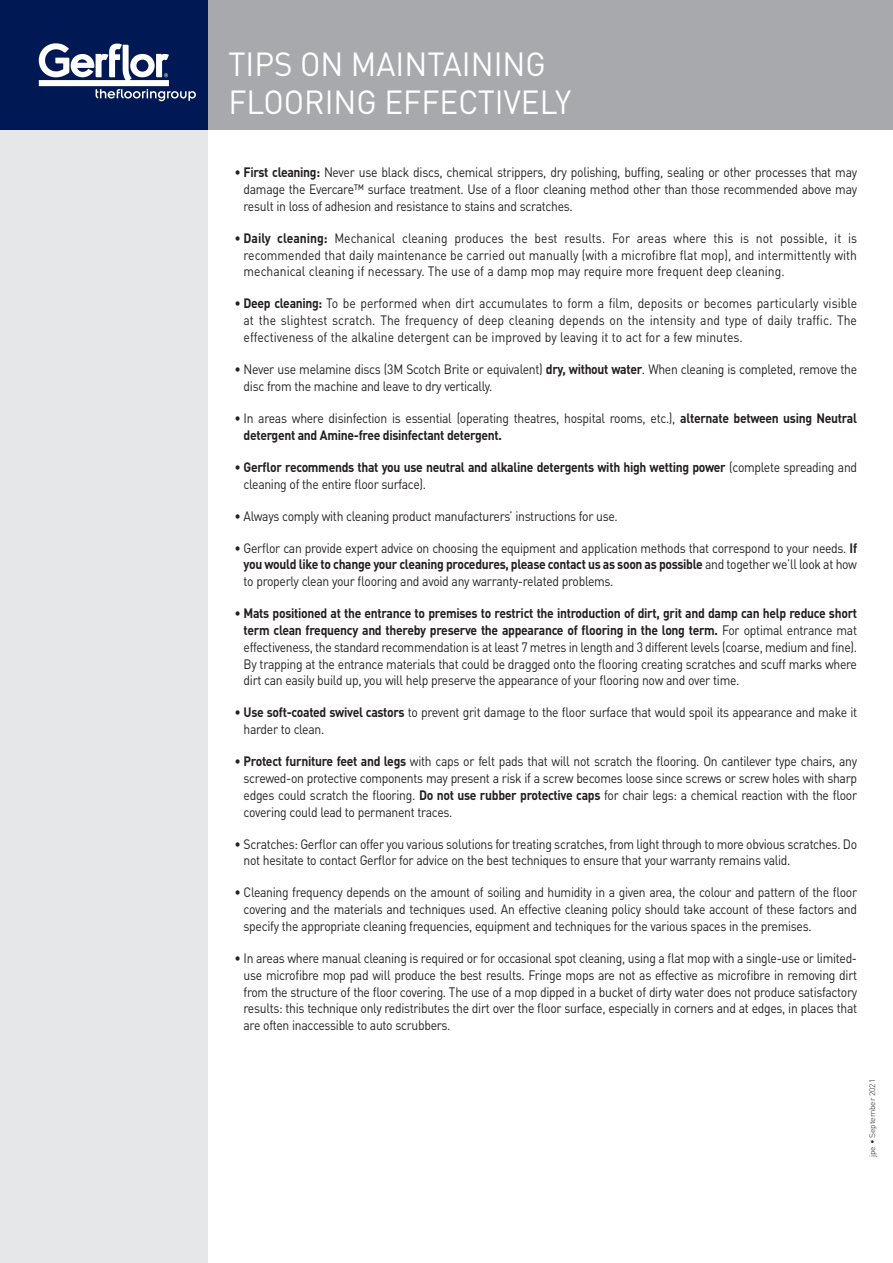
<style>
.page{position:relative;width:893px;height:1263px;background:#fff}
.page>*{position:absolute;margin:0;border:0;box-sizing:border-box;transform-origin:0 0}
.t1{font:33px/37.5px "DIN Pro";color:#fff;scale:.95 1}
.t2{font:13.5px/16.8px "DIN Pro";letter-spacing:-.025em;color:#231f20;text-align:justify;scale:.9 1}
.t3{font:700 13.5px/16.8px "DIN Pro";letter-spacing:-.025em;color:#231f20;scale:.9 1}
.t4{font:300 8.1px "DIN Pro";letter-spacing:-.01em;color:#231f20;scale:1.04 1}
.s1{font-weight:700}
.s2{font-weight:400}
</style>
<div class="page">
<div style="left:0;top:122px;width:208px;height:1141px;background:#e6e7e9"></div>
<div style="left:205px;top:0;width:688px;height:129px;background:#a8a9ad"></div>
<div style="left:0;top:0;width:208px;height:129px;background:#001954"></div>
<svg style="left:39px;top:43px;width:157px;height:58px"></svg>
<h1 class="t1" style="left:228px;top:44px;width:362px">TIPS ON MAINTAINING<br>FLOORING EFFECTIVELY</h1>
<p class="t2" style="left:244px;top:163px;width:683px;text-indent:-9px">• <span class="s1">First cleaning:</span> Never use black discs, chemical strippers, dry polishing, buffing, sealing or other processes that may damage the Evercare™ surface treatment. Use of a floor cleaning method other than those recommended above may result in loss of adhesion and resistance to stains and scratches.</p>
<p class="t2" style="left:244px;top:229px;width:683px;text-indent:-9px">• <span class="s1">Daily cleaning:</span> Mechanical cleaning produces the best results. For areas where this is not possible, it is recommended that daily maintenance be carried out manually (with a microfibre flat mop), and intermittently with mechanical cleaning if necessary. The use of a damp mop may require more frequent deep cleaning.</p>
<p class="t2" style="left:244px;top:295px;width:683px;text-indent:-9px">• <span class="s1">Deep cleaning:</span> To be performed when dirt accumulates to form a film, deposits or becomes particularly visible at the slightest scratch. The frequency of deep cleaning depends on the intensity and type of daily traffic. The effectiveness of the alkaline detergent can be improved by leaving it to act for a few minutes.</p>
<p class="t2" style="left:244px;top:360px;width:683px;text-indent:-9px">• Never use melamine discs (3M Scotch Brite or equivalent) <span class="s1">dry, without water</span>. When cleaning is completed, remove the disc from the machine and leave to dry vertically.</p>
<p class="t2" style="left:244px;top:409px;width:683px;text-indent:-9px">• In areas where disinfection is essential (operating theatres, hospital rooms, etc.), <span class="s1">alternate between using Neutral detergent and Amine-free disinfectant detergent.</span></p>
<p class="t3" style="left:244px;top:458px;width:683px;text-indent:-9px"><span class="s2">•</span> Gerflor recommends that you use neutral and alkaline detergents with high wetting power <span class="s2">(complete spreading and cleaning of the entire floor surface).</span></p>
<p class="t2" style="left:234px;top:507px;width:428px">• Always comply with cleaning product manufacturers’ instructions for use.</p>
<p class="t2" style="left:244px;top:539px;width:683px;text-indent:-9px">• Gerflor can provide expert advice on choosing the equipment and application methods that correspond to your needs. <span class="s1">If you would like to change your cleaning procedures, please contact us as soon as possible</span> and together we’ll look at how to properly clean your flooring and avoid any warranty-related problems.</p>
<p class="t2" style="left:244px;top:604px;width:683px;text-indent:-9px">• <span class="s1">Mats positioned at the entrance to premises to restrict the introduction of dirt, grit and damp can help reduce short term clean frequency and thereby preserve the appearance of flooring in the long term.</span> For optimal entrance mat effectiveness, the standard recommendation is at least 7 metres in length and 3 different levels (coarse, medium and fine).<br>By trapping at the entrance materials that could be dragged onto the flooring creating scratches and scuff marks where dirt can easily build up, you will help preserve the appearance of your flooring now and over time.</p>
<p class="t2" style="left:244px;top:703px;width:683px;text-indent:-9px">• <span class="s1">Use soft-coated swivel castors</span> to prevent grit damage to the floor surface that would spoil its appearance and make it harder to clean.</p>
<p class="t2" style="left:244px;top:752px;width:683px;text-indent:-9px">• <span class="s1">Protect furniture feet and legs</span> with caps or felt pads that will not scratch the flooring. On cantilever type chairs, any screwed-on protective components may present a risk if a screw becomes loose since screws or screw holes with sharp edges could scratch the flooring. <span class="s1">Do not use rubber protective caps</span> for chair legs: a chemical reaction with the floor covering could lead to permanent traces.</p>
<p class="t2" style="left:244px;top:835px;width:683px;text-indent:-9px">• Scratches: Gerflor can offer you various solutions for treating scratches, from light through to more obvious scratches. Do not hesitate to contact Gerflor for advice on the best techniques to ensure that your warranty remains valid.</p>
<p class="t2" style="left:244px;top:883px;width:683px;text-indent:-9px">• Cleaning frequency depends on the amount of soiling and humidity in a given area, the colour and pattern of the floor covering and the materials and techniques used. An effective cleaning policy should take account of these factors and specify the appropriate cleaning frequencies, equipment and techniques for the various spaces in the premises.</p>
<p class="t2" style="left:244px;top:949px;width:683px;text-indent:-9px">• In areas where manual cleaning is required or for occasional spot cleaning, using a flat mop with a single-use or limited&shy;use microfibre mop pad will produce the best results. Fringe mops are not as effective as microfibre in removing dirt from the structure of the floor covering. The use of a mop dipped in a bucket of dirty water does not produce satisfactory results: this technique only redistributes the dirt over the floor surface, especially in corners and at edges, in places that are often inaccessible to auto scrubbers.</p>
<p class="t4" style="left:867px;top:1157px;width:77px;rotate:-90deg">jpe • September 2021</p>
</div>
